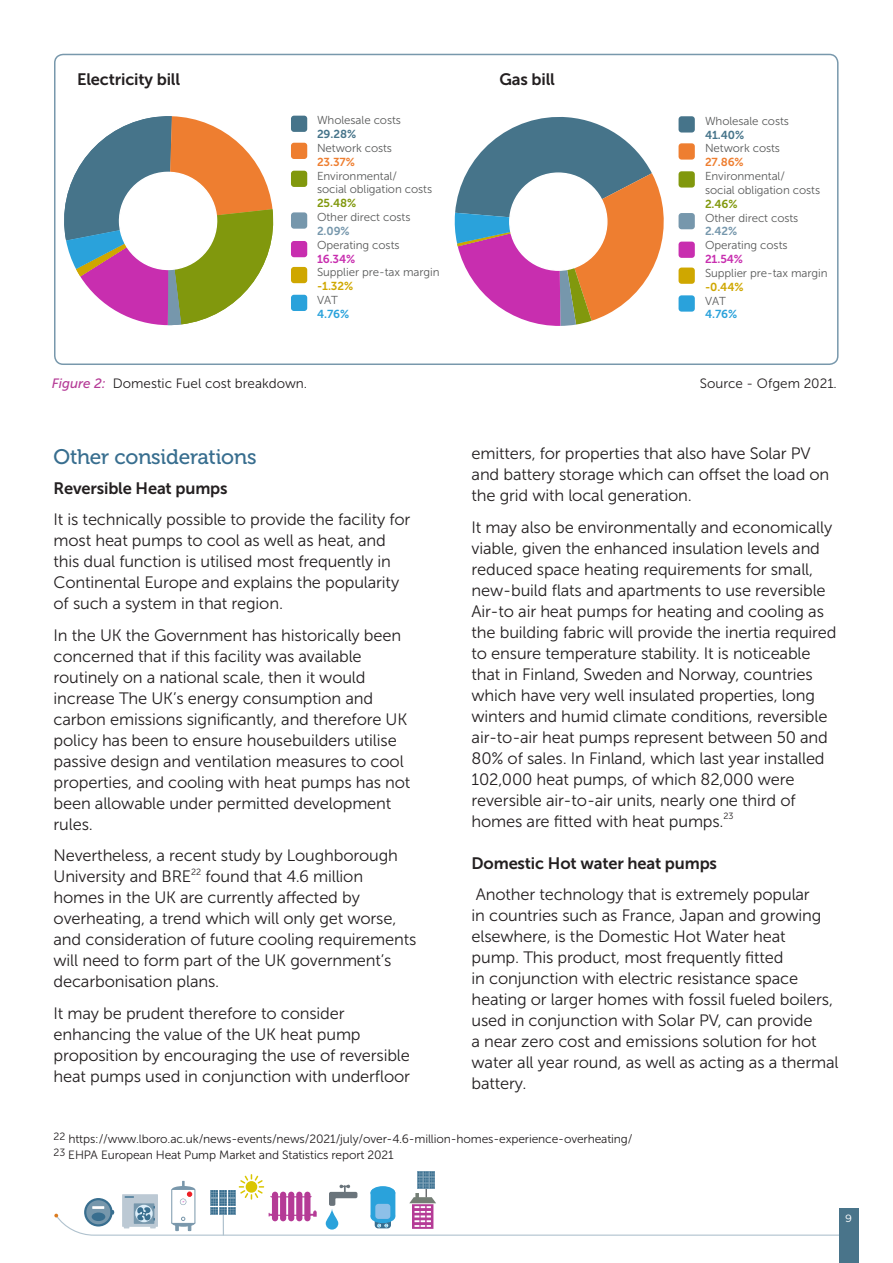
<style>
.page{position:relative;width:893px;height:1263px;background:#fff}
.page>*{position:absolute;margin:0;border:0;box-sizing:border-box;transform-origin:0 0}
.t1{font:21px "Museo 500";letter-spacing:-.01em;color:#386e8f}
.t2{font:16.5px/21px "Museo Sans 300";letter-spacing:-.01em;color:#231f20}
.t3{font:16.5px "Museo Sans 700";letter-spacing:-.01em;color:#231f20}
.t4{font:13.5px "Museo Sans 300";color:#231f20}
.t5{font:12px "Museo Sans 300";letter-spacing:-.01em;color:#231f20}
.t6{font:11.55px/13.8px "Museo Sans 300";letter-spacing:-.005em;color:#595a5a}
.t7{font:10.5px "Gotham";color:#fff}
.t8{font:9px "Museo Sans 300";color:#231f20}
.s1{font-family:"Museo Sans 700";color:#46748a}
.s2{font-family:"Museo Sans 700";color:#ee7e30}
.s3{font-family:"Museo Sans 700";color:#81980d}
.s4{font-family:"Museo Sans 700";color:#7697ac}
.s5{font-family:"Museo Sans 700";color:#c82eaf}
.s6{font-family:"Museo Sans 700";color:#cfa700}
.s7{font-family:"Museo Sans 700";color:#2aa2db}
.s8{font-family:"Museo Sans 500";font-style:italic;color:#b53b96}
</style>
<div class="page">
<svg style="left:454px;top:117px;width:210px;height:209px"></svg>
<div style="left:510px;top:173px;width:97px;height:97px;background:#fff;border-radius:50%"></div>
<svg style="left:64px;top:116px;width:210px;height:209px"></svg>
<div style="left:679px;top:116px;width:16px;height:17px;background:#46748a;border-radius:3px"></div>
<div style="left:679px;top:143px;width:16px;height:17px;background:#ee7e30;border-radius:3px"></div>
<div style="left:679px;top:171px;width:16px;height:17px;background:#81980d;border-radius:3px"></div>
<div style="left:679px;top:213px;width:16px;height:16px;background:#7697ac;border-radius:3px"></div>
<div style="left:679px;top:242px;width:16px;height:16px;background:#c82eaf;border-radius:3px"></div>
<div style="left:679px;top:268px;width:16px;height:16px;background:#cfa700;border-radius:3px"></div>
<div style="left:679px;top:295px;width:16px;height:17px;background:#2aa2db;border-radius:3px"></div>
<div style="left:291px;top:116px;width:16px;height:16px;background:#46748a;border-radius:3px"></div>
<div style="left:291px;top:143px;width:16px;height:16px;background:#ee7e30;border-radius:3px"></div>
<div style="left:291px;top:171px;width:16px;height:16px;background:#81980d;border-radius:3px"></div>
<div style="left:291px;top:212px;width:16px;height:17px;background:#7697ac;border-radius:3px"></div>
<div style="left:291px;top:241px;width:16px;height:16px;background:#c82eaf;border-radius:3px"></div>
<div style="left:291px;top:267px;width:16px;height:16px;background:#cfa700;border-radius:3px"></div>
<div style="left:291px;top:295px;width:16px;height:16px;background:#2aa2db;border-radius:3px"></div>
<svg style="left:54px;top:1171px;width:796px;height:65px"></svg>
<div style="left:92px;top:1212px;width:13px;height:9px;background:#386e8f;border-radius:50%"></div>
<div style="left:839px;top:1209px;width:19px;height:54px;background:#49748a"></div>
<div style="left:54px;top:54px;width:784px;height:311px;border:2px solid #7898ac;border-radius:9px"></div>
<p class="t3" style="left:77px;top:70px;width:105px">Electricity bill</p>
<p class="t3" style="left:499px;top:70px;width:57px">Gas bill</p>
<p class="t6" style="left:317px;top:114px;width:124px">Wholesale costs<br><span class="s1">29.28%<br></span>Network costs<br><span class="s2">23.37%<br></span>Environmental/<br>social obligation costs<br><span class="s3">25.48%<br></span>Other direct costs<br><span class="s4">2.09%<br></span>Operating costs<br><span class="s5">16.34%<br></span>Supplier pre-tax margin <span class="s6">-1.32%<br></span>VAT<br><span class="s7">4.76%</span></p>
<p class="t6" style="left:705px;top:114px;width:124px">Wholesale costs<br><span class="s1">41.40%<br></span>Network costs<br><span class="s2">27.86%<br></span>Environmental/<br>social obligation costs<br><span class="s3">2.46%<br></span>Other direct costs<br><span class="s4">2.42%<br></span>Operating costs<br><span class="s5">21.54%<br></span>Supplier pre-tax margin <span class="s6">-0.44%<br></span>VAT<br><span class="s7">4.76%</span></p>
<p class="t4" style="left:52px;top:376px;width:257px"><span class="s8">Figure 2:</span> Domestic Fuel cost breakdown.</p>
<p class="t4" style="left:700px;top:376px;width:139px">Source - Ofgem 2021.</p>
<p class="t1" style="left:54px;top:445px;width:204px">Other considerations</p>
<p class="t3" style="left:54px;top:479px;width:176px">Reversible Heat pumps</p>
<p class="t2" style="left:54px;top:509px;width:358px">It is technically possible to provide the facility for most heat pumps to cool as well as heat, and this dual function is utilised most frequently in Continental Europe and explains the popularity of such a system in that region.</p>
<p class="t2" style="left:54px;top:625px;width:358px">In the UK the Government has historically been concerned that if this facility was available routinely on a national scale, then it would increase The UK’s energy consumption and carbon emissions significantly, and therefore UK policy has been to ensure housebuilders utilise passive design and ventilation measures to cool properties, and cooling with heat pumps has not been allowable under permitted development rules.</p>
<p class="t2" style="left:54px;top:845px;width:346px">Nevertheless, a recent study by Loughborough<br>University and BRE</p>
<p class="t8" style="left:191px;top:867px;width:12px">22</p>
<p class="t2" style="left:54px;top:866px;width:364px;text-indent:152px">found that 4.6 million homes in the UK are currently affected by overheating, a trend which will only get worse, and consideration of future cooling requirements will need to form part of the UK government’s decarbonisation plans.</p>
<p class="t2" style="left:54px;top:1003px;width:358px">It may be prudent therefore to consider enhancing the value of the UK heat pump proposition by encouraging the use of reversible heat pumps used in conjunction with underfloor</p>
<p class="t2" style="left:472px;top:443px;width:359px">emitters, for properties that also have Solar PV and battery storage which can offset the load on the grid with local generation.</p>
<p class="t2" style="left:472px;top:516px;width:366px">It may also be environmentally and economically viable, given the enhanced insulation levels and reduced space heating requirements for small, new-build flats and apartments to use reversible Air-to air heat pumps for heating and cooling as the building fabric will provide the inertia required to ensure temperature stability. It is noticeable that in Finland, Sweden and Norway, countries which have very well insulated properties, long winters and humid climate conditions, reversible air-to-air heat pumps represent between 50 and 80% of sales. In Finland, which last year installed 102,000 heat pumps, of which 82,000 were reversible air-to-air units, nearly one third of homes are fitted with heat pumps.</p>
<p class="t8" style="left:723px;top:811px;width:12px">23</p>
<p class="t3" style="left:472px;top:854px;width:247px">Domestic Hot water heat pumps</p>
<p class="t2" style="left:472px;top:884px;width:368px">Another technology that is extremely popular<br>in countries such as France, Japan and growing elsewhere, is the Domestic Hot Water heat<br>pump. This product, most frequently fitted<br>in conjunction with electric resistance space heating or larger homes with fossil fueled boilers, used in conjunction with Solar PV, can provide<br>a near zero cost and emissions solution for hot water all year round, as well as acting as a thermal battery.</p>
<p class="t5" style="left:54px;top:1132px;width:580px"><sup>22</sup> https://www.lboro.ac.uk/news-events/news/2021/july/over-4.6-million-homes-experience-overheating/</p>
<p class="t5" style="left:54px;top:1148px;width:342px"><sup>23</sup> EHPA European Heat Pump Market and Statistics report 2021</p>
<p class="t7" style="left:845px;top:1212px;width:8px">7</p>
<p class="t7" style="left:845px;top:1212px;width:8px">9</p>
</div>
